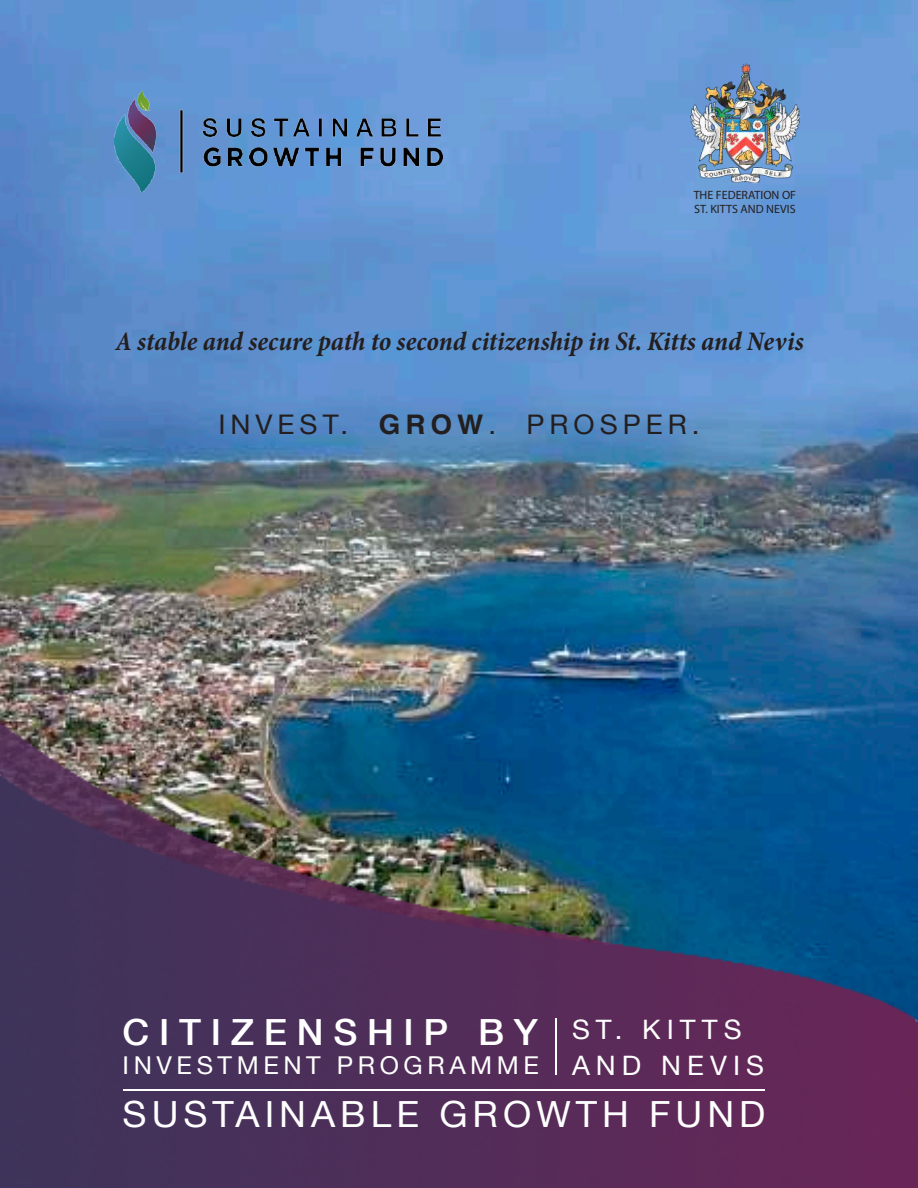
<style>
.page{position:relative;width:918px;height:1188px;background:#fff}
.page>*{position:absolute;margin:0;border:0;box-sizing:border-box;transform-origin:0 0}
.t1{font:36px "Helvetica Neue LT Com";letter-spacing:.135em;color:#fff}
.t2{font:500 36px "Helvetica Neue LT Com";letter-spacing:.26em;color:#fff}
.t3{font:italic 700 condensed 27px "Minion Pro";letter-spacing:-.005em;color:#231f20}
.t4{font:27px "Helvetica Neue LT Com";letter-spacing:.18em;color:#231f20}
.t5{font:26.85px/36px "Helvetica Neue LT Com";letter-spacing:.22em;color:#fff}
.t6{font:24.6px "Helvetica Neue LT Com";letter-spacing:.18em;color:#fff}
.t7{font:12px/14.4px "Myriad Pro";color:#231f20}
.s1{font-family:"Helvetica";font-weight:700}
</style>
<div class="page">
<img style="left:0;top:0;width:918px;height:1188px">
<img style="left:683px;top:63px;width:124px;height:120px">
<img style="left:114px;top:90px;width:329px;height:102px">
<hr style="left:123px;top:1089px;width:642px;height:2px;background:#fff">
<hr style="left:556px;top:1018px;width:1px;height:57px;background:#fff">
<p class="t7" style="left:694px;top:187px;width:104px">THE FEDERATION OF<br>ST. KITTS AND NEVIS</p>
<p class="t3" style="left:116px;top:322px;width:690px">A stable and secure path to second citizenship in St. Kitts and Nevis</p>
<p class="t4" style="left:218px;top:408px;width:483px">INVEST. <span class="s1">GROW</span>. PROSPER.</p>
<h1 class="t2" style="left:123px;top:1010px;width:417px">CITIZENSHIP BY</h1>
<p class="t6" style="left:123px;top:1051px;width:418px">INVESTMENT PROGRAMME</p>
<h1 class="t1" style="left:123px;top:1092px;width:644px">SUSTAINABLE GROWTH FUND</h1>
<p class="t5" style="left:572px;top:1011px;width:194px">ST. KITTS<br>AND NEVIS</p>
</div>
